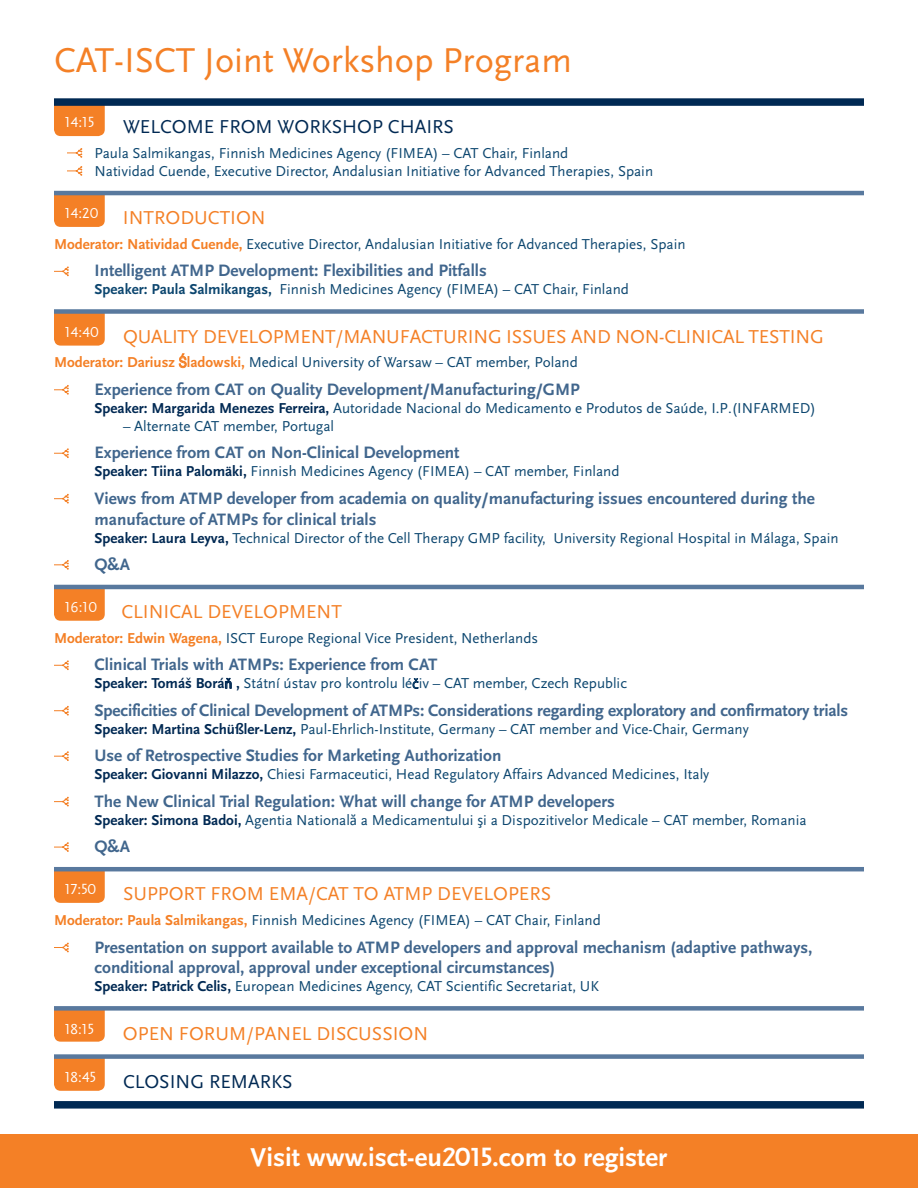
<style>
.page{position:relative;width:918px;height:1188px;background:#fff}
.page>*{position:absolute;margin:0;border:0;box-sizing:border-box;transform-origin:0 0}
.t1{font:36px "Scala ISCT";color:#f48026}
.t2{font:700 27px "Scala ISCT";color:#fff}
.t3{font:19.5px "Scala ISCT";color:#f48026}
.t4{font:19.5px "Scala ISCT";color:#002953}
.Talk_Titles{font:700 17.25px/20.7px "Scala ISCT";color:#41668d}
.t5{font:15px "Scala ISCT";color:#0c466f}
.t6{font:15px "Scala ISCT";color:#fff}
.s1{font-weight:700;color:#f48026}
.s2{font-weight:700}
.s3{font-family:"Arial Narrow";color:#f48026}
.s4{font-weight:700;color:#002953}
.s5{font-family:"Anago";font-weight:500;font-size:13.95px;color:#002953}
.s6{font-family:"Anago";font-size:13.65px}
.s7{font-family:"Calibri";font-size:15.3px}
.s8{font-family:"Calibri"}
</style>
<div class="page">
<div style="left:54px;top:106px;width:51px;height:30px;background:#f48026"></div>
<svg style="left:54px;top:195px;width:51px;height:32px;background:#f2822b"></svg>
<div style="left:54px;top:314px;width:51px;height:32px;background:#f48026"></div>
<svg style="left:54px;top:589px;width:51px;height:32px;background:#f3832c"></svg>
<svg style="left:54px;top:871px;width:51px;height:32px;background:#f1822c"></svg>
<div style="left:54px;top:1011px;width:51px;height:31px;background:#f48026"></div>
<div style="left:54px;top:1059px;width:51px;height:32px;background:#f48026"></div>
<div style="left:0;top:1134px;width:918px;height:54px;background:#f48026"></div>
<div style="left:54px;top:98px;width:810px;height:8px;background:#002953"></div>
<div style="left:54px;top:1101px;width:810px;height:8px;background:#002953"></div>
<div style="left:54px;top:309px;width:810px;height:5px;background:#59799e"></div>
<hr style="left:54px;top:585px;width:810px;height:4px;background:#59799e">
<hr style="left:54px;top:867px;width:810px;height:4px;background:#59799e">
<div style="left:54px;top:1006px;width:810px;height:5px;background:#59799e"></div>
<div style="left:54px;top:1054px;width:810px;height:5px;background:#59799e"></div>
<hr style="left:54px;top:191px;width:810px;height:4px;background:#59799e">
<svg style="left:68px;top:148px;width:14px;height:10px"></svg>
<svg style="left:68px;top:166px;width:14px;height:10px"></svg>
<svg style="left:54px;top:266px;width:15px;height:10px"></svg>
<svg style="left:179px;top:353px;width:8px;height:15px"></svg>
<svg style="left:54px;top:385px;width:15px;height:10px"></svg>
<svg style="left:54px;top:448px;width:15px;height:10px"></svg>
<svg style="left:54px;top:494px;width:15px;height:10px"></svg>
<svg style="left:54px;top:560px;width:15px;height:10px"></svg>
<svg style="left:54px;top:660px;width:15px;height:10px"></svg>
<svg style="left:225px;top:677px;width:7px;height:12px"></svg>
<svg style="left:413px;top:678px;width:5px;height:11px"></svg>
<svg style="left:54px;top:706px;width:15px;height:10px"></svg>
<svg style="left:54px;top:751px;width:15px;height:10px"></svg>
<svg style="left:54px;top:797px;width:15px;height:9px"></svg>
<svg style="left:54px;top:842px;width:15px;height:10px"></svg>
<svg style="left:54px;top:943px;width:15px;height:9px"></svg>
<p class="t1" style="left:54px;top:41px;width:519px">CAT-ISCT Joint Workshop Program</p>
<p class="t6" style="left:65px;top:114px;width:31px">14:15</p>
<p class="t4" style="left:123px;top:116px;width:333px">WELCOME FROM WORKSHOP CHAIRS</p>
<p class="t5" style="left:94px;top:145px;width:475px">Paula Salmikangas, Finnish Medicines Agency (FIMEA) – CAT Chair, Finland</p>
<p class="t5" style="left:94px;top:163px;width:560px">Natividad Cuende, Executive Director, Andalusian Initiative for Advanced Therapies, Spain</p>
<p class="t6" style="left:65px;top:205px;width:35px">14:20</p>
<p class="t3" style="left:123px;top:207px;width:144px">INTRODUCTION</p>
<p class="t5" style="left:54px;top:236px;width:633px"><span class="s1">Moderator: Natividad Cuende,</span> Executive Director, Andalusian Initiative for Advanced Therapies, Spain</p>
<p class="Talk_Titles" style="left:94px;top:261px;width:394px">Intelligent ATMP Development: Flexibilities and Pitfalls</p>
<p class="t5" style="left:94px;top:281px;width:536px"><span class="s2">Speaker: Paula Salmikangas,</span> Finnish Medicines Agency (FIMEA) – CAT Chair, Finland</p>
<p class="t3" style="left:65px;top:326px;width:761px"><sup>14:40</sup> QUALITY DEVELOPMENT/MANUFACTURING ISSUES AND NON-CLINICAL TESTING</p>
<p class="t5" style="left:54px;top:354px;width:525px"><span class="s1">Moderator: Dariusz</span> <span class="s3">Ś</span><span class="s1">ladowski,</span> Medical University of Warsaw – CAT member, Poland</p>
<p class="Talk_Titles" style="left:95px;top:379px;width:487px">Experience from CAT on Quality Development/Manufacturing/GMP</p>
<p class="t5" style="left:94px;top:400px;width:723px"><span class="s4">Speaker: Margarida Menezes Ferreira,</span> Autoridade Nacional do Medicamento e Produtos de Saúde, I.P.(INFARMED)</p>
<p class="t5" style="left:123px;top:418px;width:213px">– Alternate CAT member, Portugal</p>
<p class="Talk_Titles" style="left:95px;top:443px;width:366px">Experience from CAT on Non-Clinical Development</p>
<p class="t5" style="left:94px;top:463px;width:527px"><span class="s4">Speaker: Tiina Palomäki,</span> Finnish Medicines Agency (FIMEA) – CAT member, Finland</p>
<p class="Talk_Titles" style="left:95px;top:488px;width:722px">Views from ATMP developer from academia on quality/manufacturing issues encountered during the manufacture of ATMPs for clinical trials</p>
<p class="t5" style="left:94px;top:529px;width:746px"><span class="s4">Speaker: Laura Leyva,</span> Technical Director of the Cell Therapy GMP facility, University Regional Hospital in Málaga, Spain</p>
<p class="Talk_Titles" style="left:95px;top:554px;width:37px">Q&amp;A</p>
<p class="t6" style="left:65px;top:599px;width:34px">16:10</p>
<p class="t3" style="left:122px;top:601px;width:222px">CLINICAL DEVELOPMENT</p>
<p class="t5" style="left:54px;top:630px;width:486px"><span class="s1">Moderator: Edwin Wagena,</span> ISCT Europe Regional Vice President, Netherlands</p>
<p class="Talk_Titles" style="left:95px;top:655px;width:344px">Clinical Trials with ATMPs: Experience from CAT</p>
<p class="t5" style="left:94px;top:675px;width:534px"><span class="s4">Speaker: Tomáš Borá</span><span class="s5">ň</span> <span class="s4">,</span> Státní ústav pro kontrolu lé<span class="s6">č</span>iv – CAT member, Czech Republic</p>
<p class="Talk_Titles" style="left:95px;top:700px;width:755px">Specificities of Clinical Development of ATMPs: Considerations regarding exploratory and confirmatory trials</p>
<p class="t5" style="left:94px;top:721px;width:656px"><span class="s4">Speaker: Martina Schüßler-Lenz,</span> Paul-Ehrlich-Institute, Germany – CAT member and Vice-Chair, Germany</p>
<p class="Talk_Titles" style="left:95px;top:746px;width:408px">Use of Retrospective Studies for Marketing Authorization</p>
<p class="t5" style="left:94px;top:766px;width:616px"><span class="s4">Speaker: Giovanni Milazzo,</span> Chiesi Farmaceutici, Head Regulatory Affairs Advanced Medicines, Italy</p>
<p class="Talk_Titles" style="left:95px;top:791px;width:522px">The New Clinical Trial Regulation: What will change for ATMP developers</p>
<p class="t5" style="left:94px;top:812px;width:714px"><span class="s4">Speaker: Simona Badoi,</span> Agentia National<span class="s7">ă</span> a Medicamentului <span class="s8">ş</span>i a Dispozitivelor Medicale – CAT member, Romania</p>
<p class="Talk_Titles" style="left:95px;top:837px;width:37px">Q&amp;A</p>
<p class="t6" style="left:65px;top:881px;width:33px">17:50</p>
<p class="t3" style="left:123px;top:884px;width:430px">SUPPORT FROM EMA/CAT TO ATMP DEVELOPERS</p>
<p class="t5" style="left:54px;top:912px;width:548px"><span class="s1">Moderator: Paula Salmikangas,</span> Finnish Medicines Agency (FIMEA) – CAT Chair, Finland</p>
<p class="Talk_Titles" style="left:95px;top:937px;width:720px">Presentation on support available to ATMP developers and approval mechanism (adaptive pathways, conditional approval, approval under exceptional circumstances)</p>
<p class="t5" style="left:94px;top:978px;width:506px"><span class="s4">Speaker: Patrick Celis,</span> European Medicines Agency, CAT Scientific Secretariat, UK</p>
<p class="t6" style="left:65px;top:1021px;width:31px">18:15</p>
<p class="t3" style="left:123px;top:1023px;width:307px">OPEN FORUM/PANEL DISCUSSION</p>
<p class="t6" style="left:65px;top:1069px;width:33px">18:45</p>
<p class="t4" style="left:123px;top:1071px;width:171px">CLOSING REMARKS</p>
<p class="t2" style="left:251px;top:1143px;width:418px">Visit www.isct-eu2015.com to register</p>
</div>
